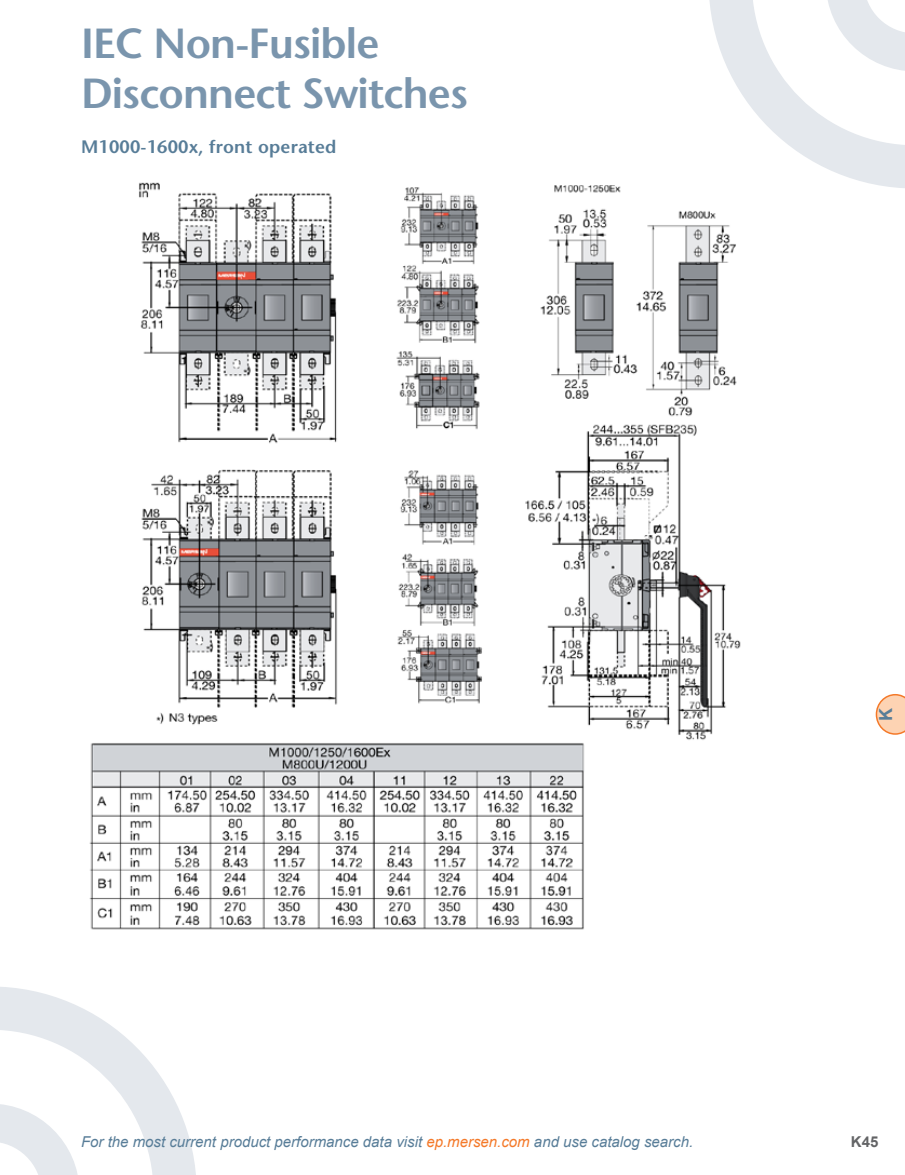
<style>
.page{position:relative;width:905px;height:1175px;background:#fff}
.page>*{position:absolute;margin:0;border:0;box-sizing:border-box;transform-origin:0 0}
.t1{font:600 42px/50.4px "Stone Sans Std";letter-spacing:-.02em;color:#7a95ad}
.t2{font:600 18px "Stone Sans Std";letter-spacing:.01em;color:#587d98}
.t3{font:700 18px "Arial";color:#587d98}
.t4{font:italic 15px "Arial";color:#587d98}
.t5{font:700 15px "Arial";color:#636466}
.s1{color:#f47929}
</style>
<div class="page">
<svg style="left:709px;top:0;width:195px;height:188px"></svg>
<svg style="left:0;top:987px;width:196px;height:187px"></svg>
<svg style="left:875px;top:694px;width:29px;height:40px"></svg>
<img style="left:89px;top:171px;width:661px;height:759px">
<h1 class="t1" style="left:81px;top:18px;width:388px">IEC Non-Fusible<br>Disconnect Switches</h1>
<p class="t2" style="left:81px;top:136px;width:257px">M1000-1600x, front operated</p>
<p class="t3" style="left:873px;top:721px;width:14px;rotate:-90deg">K</p>
<p class="t4" style="left:81px;top:1131px;width:613px">For the most current product performance data visit <span class="s1">ep.mersen.com</span> and use catalog search.</p>
<p class="t5" style="left:851px;top:1131px;width:29px">K45</p>
</div>
